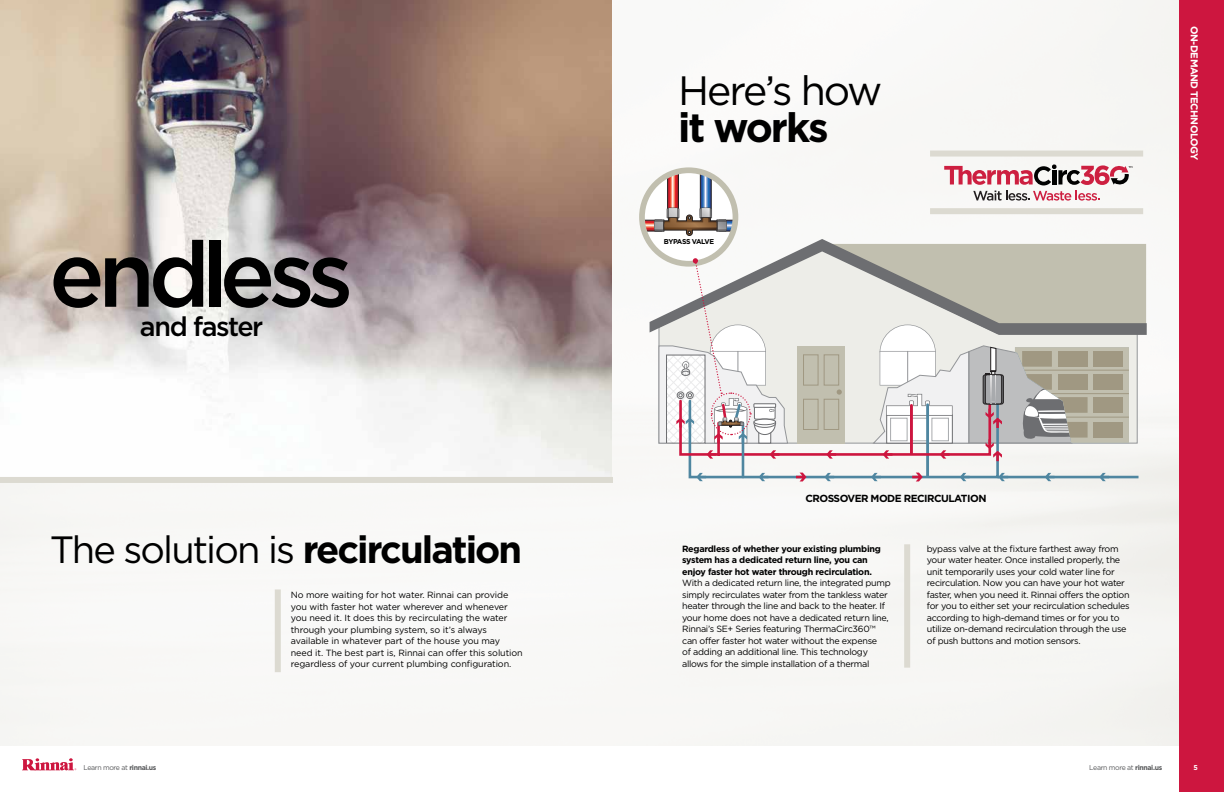
<style>
.page{position:relative;width:1224px;height:792px;background:#fff}
.page>*{position:absolute;margin:0;border:0;box-sizing:border-box;transform-origin:0 0}
.t1{font:500 91.7px "Gotham";letter-spacing:-.075em;color:#000}
.t2{font:41px "Gotham";letter-spacing:-.05em;color:#000}
.t3{font:700 41px "Gotham";letter-spacing:-.05em;color:#000}
.t4{font:38px "Gotham";letter-spacing:-.05em;color:#000}
.t5{font:500 27px "Gotham";letter-spacing:-.05em;color:#000}
.t6{font:700 10.3px "Gotham";letter-spacing:-.05em;color:#000}
.t7{font:700 10px "Gotham";letter-spacing:-.05em;color:#fff}
.t8{font:9px/11.5px "Gotham";letter-spacing:-.03em;color:#000}
.t9{font:9px/11.5px "Gotham";letter-spacing:-.01em;color:#000}
.t10{font:700 9px/11.5px "Gotham";letter-spacing:-.03em;color:#000}
.t11{font:7px "Gotham";letter-spacing:-.05em;color:#58595b}
.t12{font:700 7px "Gotham";letter-spacing:-.06em;color:#000}
.t13{font:700 7px "Gotham";color:#fff}
.s1{font-weight:700}
</style>
<div class="page">
<svg style="left:22px;top:758px;width:54px;height:12px"></svg>
<div style="left:1179px;top:0;width:45px;height:792px;background:#cd163f"></div>
<img style="left:0;top:0;width:612px;height:477px">
<div style="left:0;top:477px;width:613px;height:6px;background:#dcdad1"></div>
<div style="left:904px;top:544px;width:6px;height:124px;background:#dcdad1"></div>
<div style="left:275px;top:589px;width:6px;height:83px;background:#dcdad1"></div>
<svg style="left:642px;top:174px;width:93px;height:62px"></svg>
<div style="left:639px;top:167px;width:99px;height:100px;border:6px solid #c1bfaf;border-radius:50%"></div>
<svg style="left:650px;top:239px;width:497px;height:96px"></svg>
<svg style="left:658px;top:244px;width:488px;height:237px"></svg>
<div style="left:930px;top:151px;width:213px;height:6px;background:#dcdad1"></div>
<div style="left:930px;top:208px;width:213px;height:6px;background:#dcdad1"></div>
<svg style="left:944px;top:165px;width:188px;height:36px"></svg>
<h1 class="t1" style="left:49px;top:222px;width:306px">endless</h1>
<h3 class="t5" style="left:140px;top:312px;width:125px">and faster</h3>
<h3 class="t4" style="left:50px;top:528px;width:474px">The solution is <span class="s1">recirculation</span></h3>
<p class="t9" style="left:291px;top:589px;width:234px">No more waiting for hot water. Rinnai can provide you with faster hot water wherever and whenever you need it. It does this by recirculating the water through your plumbing system, so it’s always available in whatever part of the house you may need it. The best part is, Rinnai can offer this solution regardless of your current plumbing configuration.</p>
<h2 class="t2" style="left:678px;top:68px;width:206px">Here’s how</h2>
<h2 class="t3" style="left:678px;top:103px;width:152px">it works</h2>
<p class="t12" style="left:664px;top:238px;width:52px">BYPASS VALVE</p>
<p class="t7" style="left:1200px;top:26px;width:136px;rotate:90deg">ON-DEMAND TECHNOLOGY</p>
<p class="t6" style="left:805px;top:493px;width:183px">CROSSOVER MODE RECIRCULATION</p>
<p class="t10" style="left:682px;top:543px;width:200px">Regardless of whether your existing plumbing system has a dedicated return line, you can enjoy faster hot water through recirculation.</p>
<p class="t8" style="left:682px;top:577px;width:210px">With a dedicated return line, the integrated pump simply recirculates water from the tankless water heater through the line and back to the heater. If your home does not have a dedicated return line, Rinnai’s SE+ Series featuring ThermaCirc360™ can offer faster hot water without the expense<br>of adding an additional line. This technology allows for the simple installation of a thermal</p>
<p class="t8" style="left:927px;top:543px;width:204px">bypass valve at the fixture farthest away from your water heater. Once installed properly, the unit temporarily uses your cold water line for recirculation. Now you can have your hot water faster, when you need it. Rinnai offers the option for you to either set your recirculation schedules according to high-demand times or for you to utilize on-demand recirculation through the use of push buttons and motion sensors.</p>
<p class="t11" style="left:84px;top:764px;width:74px">Learn more at <span class="s1">rinnai.us</span></p>
<p class="t11" style="left:1089px;top:764px;width:74px">Learn more at <span class="s1">rinnai.us</span></p>
<p class="t13" style="left:1194px;top:764px;width:6px">5</p>
</div>
